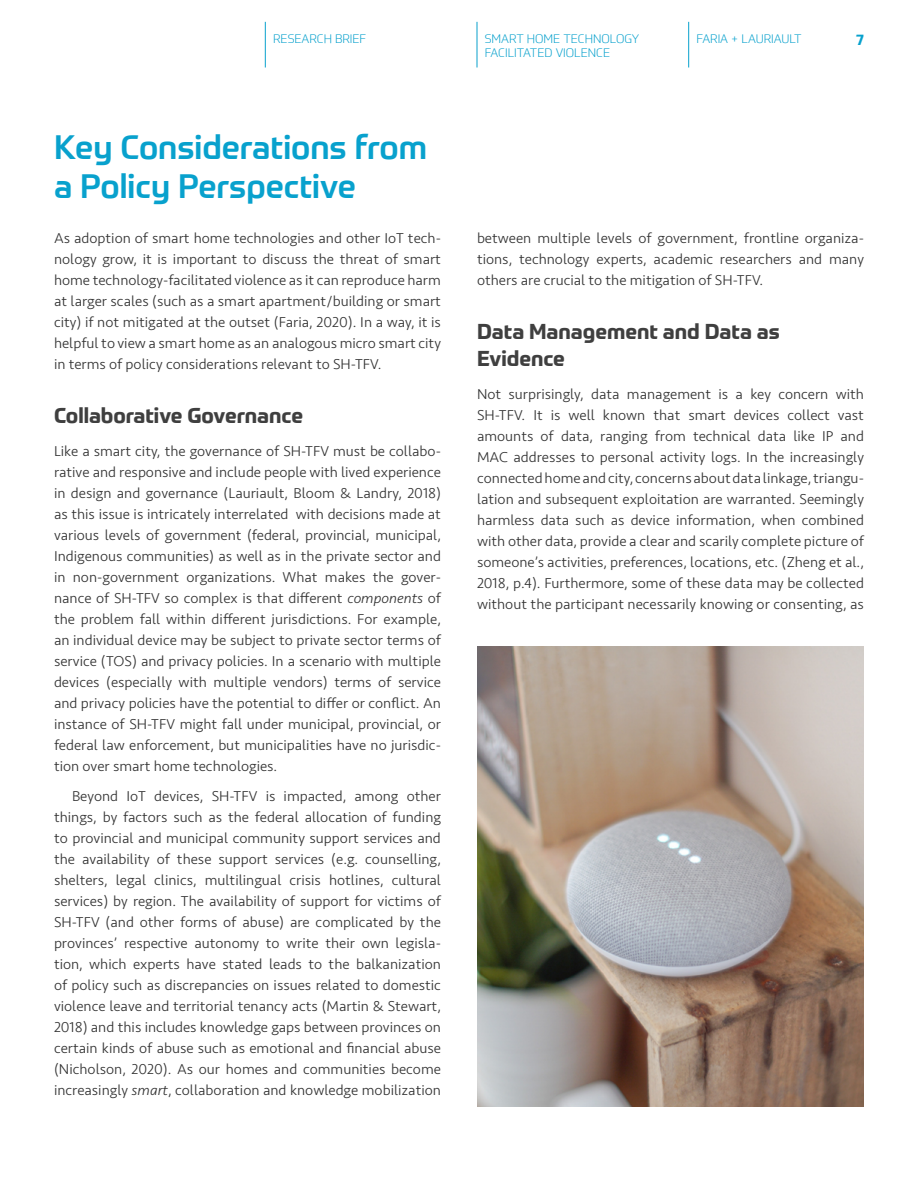
<style>
.page{position:relative;width:918px;height:1188px;background:#fff}
.page>*{position:absolute;margin:0;border:0;box-sizing:border-box;transform-origin:0 0}
.t1{font:500 33px/39.6px "Prometo";color:#08a1cd}
.t2{font:700 21px/27px "Prometo";color:#3f3f3f}
.t3{font:300 15px/21px "Seravek";color:#323232;text-align:justify}
.t4{font:700 15px "Prometo";color:#08a1cd}
.t5{font:300 12px "Prometo";color:#08a1cd}
.s1{font-style:italic}
</style>
<div class="page">
<hr style="left:265px;top:22px;width:1px;height:45px;background:#08a1cd">
<hr style="left:477px;top:22px;width:1px;height:45px;background:#08a1cd">
<hr style="left:688px;top:22px;width:1px;height:45px;background:#08a1cd">
<img style="left:477px;top:646px;width:387px;height:461px">
<p class="t5" style="left:485px;top:31px;width:156px">SMART HOME TECHNOLOGY</p>
<p class="t4" style="left:856px;top:30px;width:9px">7</p>
<p class="t5" style="left:485px;top:45px;width:127px">FACILITATED VIOLENCE</p>
<p class="t5" style="left:273px;top:31px;width:95px">RESEARCH BRIEF</p>
<p class="t5" style="left:696px;top:31px;width:107px">FARIA + LAURIAULT</p>
<h1 class="t1" style="left:54px;top:127px;width:375px">Key Considerations from a Policy Perspective</h1>
<p class="t3" style="left:54px;top:228px;width:388px">As adoption of smart home technologies and other IoT tech&shy;nology grow, it is important to discuss the threat of smart home technology-facilitated violence as it can reproduce harm at larger scales (such as a smart apartment/building or smart city) if not mitigated at the outset (Faria, 2020). In a way, it is helpful to view a smart home as an analogous micro smart city in terms of policy considerations relevant to SH-TFV.</p>
<h2 class="t2" style="left:54px;top:402px;width:251px">Collaborative Governance</h2>
<p class="t3" style="left:54px;top:441px;width:389px">Like a smart city, the governance of SH-TFV must be collabo&shy;rative and responsive and include people with lived experience in design and governance (Lauriault, Bloom &amp; Landry, 2018) as this issue is intricately interrelated with decisions made at various levels of government (federal, provincial, municipal, Indigenous communities) as well as in the private sector and in non-government organizations. What makes the gover&shy;nance of SH-TFV so complex is that different <span class="s1">components</span> of the problem fall within different jurisdictions. For example, an individual device may be subject to private sector terms of service (TOS) and privacy policies. In a scenario with multiple devices (especially with multiple vendors) terms of service and privacy policies have the potential to differ or conflict. An instance of SH-TFV might fall under municipal, provincial, or federal law enforcement, but municipalities have no jurisdic&shy;tion over smart home technologies.</p>
<p class="t3" style="left:54px;top:786px;width:389px;text-indent:18px">Beyond IoT devices, SH-TFV is impacted, among other things, by factors such as the federal allocation of funding to provincial and municipal community support services and the availability of these support services (e.g. counselling, shelters, legal clinics, multilingual crisis hotlines, cultural services) by region. The availability of support for victims of SH-TFV (and other forms of abuse) are complicated by the provinces’ respective autonomy to write their own legisla&shy;tion, which experts have stated leads to the balkanization of policy such as discrepancies on issues related to domestic violence leave and territorial tenancy acts (Martin &amp; Stewart, 2018) and this includes knowledge gaps between provinces on certain kinds of abuse such as emotional and financial abuse (Nicholson, 2020). As our homes and communities become increasingly <span class="s1">smart</span>, collaboration and knowledge mobilization</p>
<p class="t3" style="left:477px;top:228px;width:388px">between multiple levels of government, frontline organiza&shy;tions, technology experts, academic researchers and many others are crucial to the mitigation of SH-TFV.</p>
<h2 class="t2" style="left:477px;top:318px;width:304px">Data Management and Data as<br>Evidence</h2>
<p class="t3" style="left:477px;top:384px;width:389px">Not surprisingly, data management is a key concern with SH-TFV. It is well known that smart devices collect vast amounts of data, ranging from technical data like IP and MAC addresses to personal activity logs. In the increasingly connected home and city, concerns about data linkage, triangu&shy;lation and subsequent exploitation are warranted. Seemingly harmless data such as device information, when combined with other data, provide a clear and scarily complete picture of someone’s activities, preferences, locations, etc. (Zheng et al., 2018, p.4). Furthermore, some of these data may be collected without the participant necessarily knowing or consenting, as</p>
</div>
